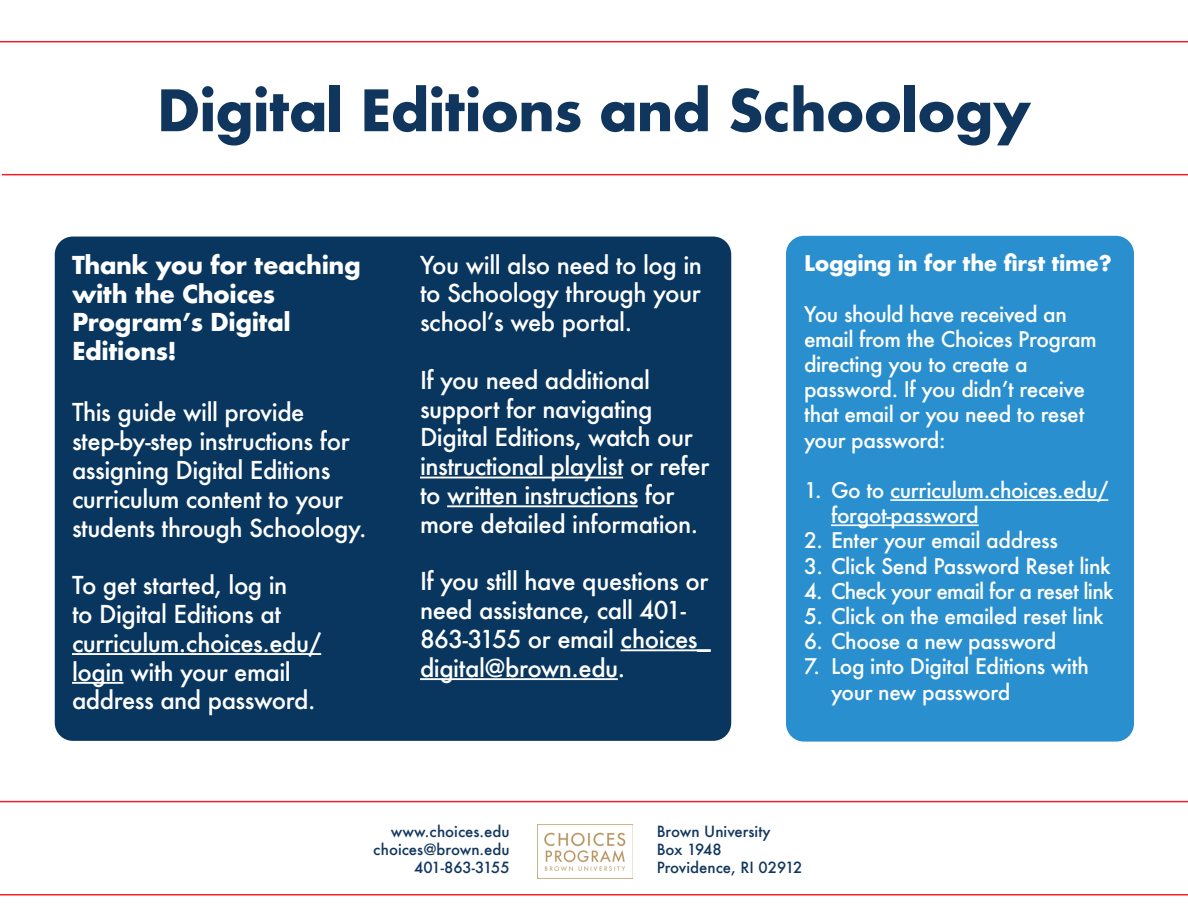
<style>
.page{position:relative;width:1188px;height:918px;background:#fff}
.page>*{position:absolute;margin:0;border:0;box-sizing:border-box;transform-origin:0 0}
.t1{font:700 55.5px "Futura";letter-spacing:-.02em;color:#11365e}
.t2{font:500 24px/28.8px "Futura";letter-spacing:-.02em;color:#fff}
.t3{font:700 24px/28.8px "Futura";letter-spacing:-.02em;color:#fff}
.t4{font:500 21px/25.2px "Futura";letter-spacing:-.02em;color:#fff}
.t5{font:500 21px "Futura";letter-spacing:-.04em;color:#fff}
.t6{font:700 21px "Futura";letter-spacing:-.02em;color:#fff}
.t7{font:500 15px "Futura";color:#11365e}
</style>
<div class="page">
<div style="left:55px;top:237px;width:676px;height:504px;background:#08365f;border-radius:18px"></div>
<div style="left:786px;top:236px;width:348px;height:506px;background:#298fce;border-radius:18px"></div>
<hr style="left:890px;top:499px;width:218px;height:2px;background:#fff">
<hr style="left:831px;top:524px;width:148px;height:2px;background:#fff">
<hr style="left:72px;top:653px;width:249px;height:2px;background:#fff">
<hr style="left:72px;top:682px;width:52px;height:2px;background:#fff">
<hr style="left:420px;top:477px;width:203px;height:1px;background:#fff">
<hr style="left:447px;top:505px;width:191px;height:2px;background:#fff">
<hr style="left:620px;top:649px;width:91px;height:2px;background:#fff">
<hr style="left:420px;top:678px;width:198px;height:2px;background:#fff">
<hr style="left:2px;top:174px;width:1186px;height:1px;background:#ee2026">
<hr style="left:0;top:41px;width:1188px;height:1px;background:#ee2026">
<hr style="left:0;top:801px;width:1188px;height:1px;background:#ee2026">
<hr style="left:0;top:894px;width:1188px;height:2px;background:#ee2026">
<img style="left:538px;top:824px;width:94px;height:55px">
<p class="t1" style="left:157px;top:70px;width:876px">Digital Editions and Schoology</p>
<p class="t3" style="left:72px;top:250px;width:290px">Thank you for teaching with the Choices<br>Program’s Digital<br>Editions!</p>
<p class="t2" style="left:72px;top:398px;width:296px">This guide will provide step-by-step instructions for assigning Digital Editions curriculum content to your students through Schoology.</p>
<p class="t2" style="left:72px;top:571px;width:251px">To get started, log in<br>to Digital Editions at curriculum.choices.edu/ login with your email address and password.</p>
<p class="t2" style="left:420px;top:250px;width:284px;text-align:justify">You will also need to log in to Schoology through your school’s web portal.</p>
<p class="t2" style="left:420px;top:365px;width:291px">If you need additional support for navigating<br>Digital Editions, watch our instructional playlist or refer to written instructions for more detailed information.</p>
<p class="t2" style="left:420px;top:567px;width:292px">If you still have questions or need assistance, call 401-<br>863-3155 or email choices_ digital@brown.edu.</p>
<p class="t6" style="left:804px;top:248px;width:309px">Logging in for the first time?</p>
<p class="t4" style="left:804px;top:301px;width:294px">You should have received an email from the Choices Program directing you to create a password. If you didn’t receive that email or you need to reset your password:</p>
<p class="t4" style="left:831px;top:477px;width:279px;text-indent:-27px">1. Go to curriculum.choices.edu/ forgot-password</p>
<p class="t4" style="left:804px;top:528px;width:255px">2. Enter your email address</p>
<p class="t4" style="left:804px;top:553px;width:308px">3. Click Send Password Reset link</p>
<p class="t5" style="left:804px;top:577px;width:311px">4. Check your email for a reset link</p>
<p class="t4" style="left:804px;top:603px;width:301px">5. Click on the emailed reset link</p>
<p class="t4" style="left:804px;top:629px;width:254px">6. Choose a new password</p>
<p class="t4" style="left:831px;top:654px;width:260px;text-indent:-27px">7. Log into Digital Editions with your new password</p>
<p class="t7" style="left:391px;top:821px;width:120px">www.choices.edu</p>
<p class="t7" style="left:373px;top:839px;width:138px">choices@brown.edu</p>
<p class="t7" style="left:414px;top:857px;width:97px">401-863-3155</p>
<p class="t7" style="left:657px;top:821px;width:115px">Brown University</p>
<p class="t7" style="left:657px;top:839px;width:67px">Box 1948</p>
<p class="t7" style="left:657px;top:857px;width:147px">Providence, RI 02912</p>
</div>
